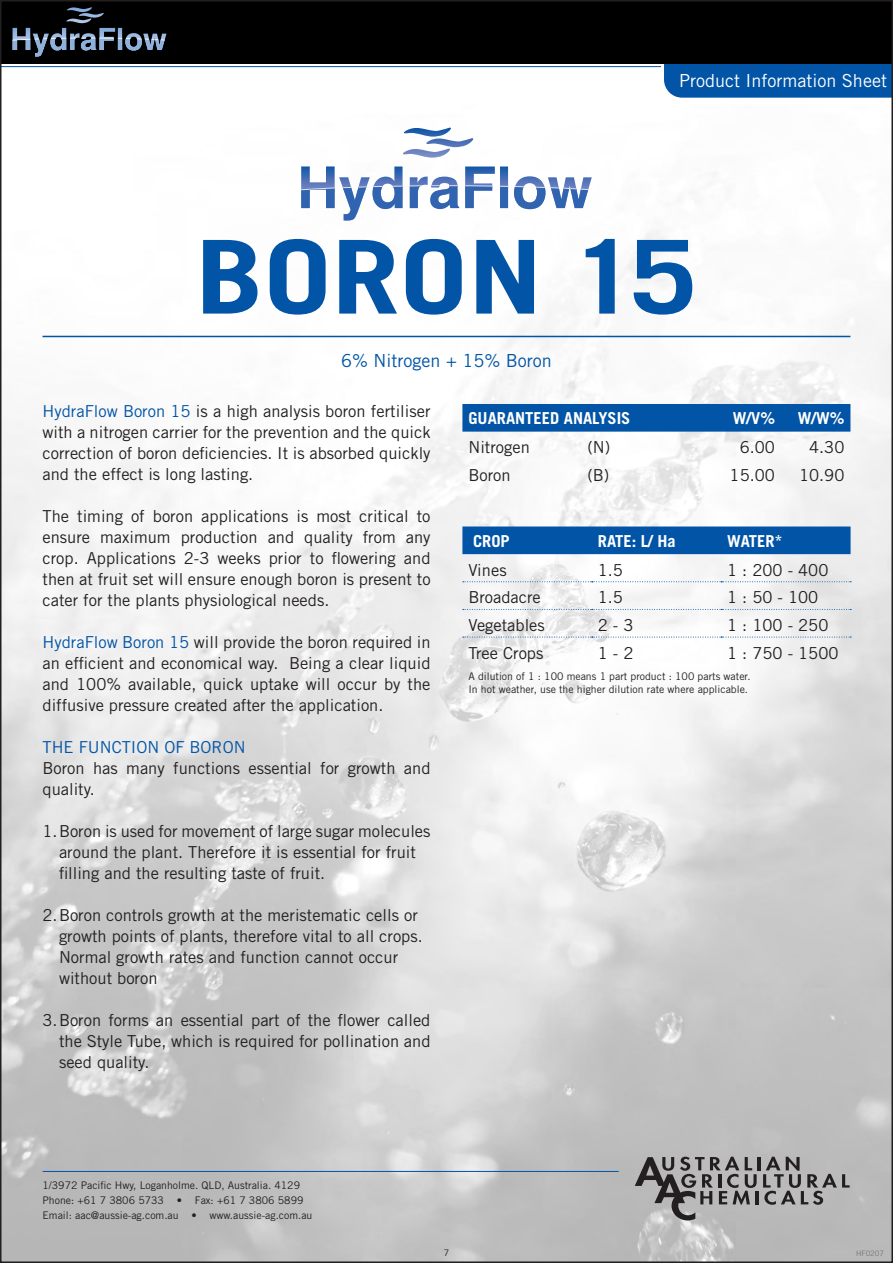
<style>
.page{position:relative;width:893px;height:1263px;background:#fff}
.page>*{position:absolute;margin:0;border:0;box-sizing:border-box;transform-origin:0 0}
.t1{font:700 102px "Trade Gothic";color:#0154a6;scale:1.2 1}
.t2{font:18px "Trade Gothic";color:#fff}
.t3{font:18px "Trade Gothic";color:#0154a6}
.t4{font:16.5px/21px "Trade Gothic";color:#231f20;text-align:justify}
.t5{font:700 16.5px "Trade Gothic";color:#fff}
.t6{font:16.5px "Trade Gothic";color:#0154a6}
.t7{font:10.5px/15px "Trade Gothic";color:#231f20}
.t8{font:7.5px "Trade Gothic";color:#757679}
.s1{color:#0154a6}
</style>
<div class="page">
<img style="left:3px;top:67px;width:887px;height:1193px">
<hr style="left:0;top:66px;width:661px;height:1px;background:#0154a6">
<div style="left:664px;top:64px;width:226px;height:34px;background:#0154a6"></div>
<div style="left:0;top:0;width:893px;height:64px;background:#000"></div>
<svg style="left:13px;top:7px;width:153px;height:50px"></svg>
<svg style="left:301px;top:166px;width:291px;height:55px"></svg>
<svg style="left:403px;top:128px;width:70px;height:30px"></svg>
<hr style="left:757px;top:1157px;width:4px;height:13px;background:#231f20">
<svg style="left:635px;top:1157px;width:122px;height:63px;background:#8e8d8d"></svg>
<hr style="left:755px;top:1191px;width:4px;height:13px;background:#231f20">
<svg style="left:763px;top:1157px;width:87px;height:48px;background:#989798"></svg>
<hr style="left:43px;top:1171px;width:576px;height:1px;background:#0154a6">
<hr style="left:43px;top:336px;width:807px;height:1px;background:#0154a6">
<div style="left:462px;top:404px;width:388px;height:28px;background:#0154a6"></div>
<div style="left:462px;top:526px;width:389px;height:28px;background:#0154a6"></div>
<svg style="left:463px;top:581px;width:388px;height:1px"></svg>
<svg style="left:463px;top:609px;width:388px;height:1px"></svg>
<svg style="left:463px;top:637px;width:388px;height:1px"></svg>
<p class="t2" style="left:679px;top:70px;width:209px">Product Information Sheet</p>
<h1 class="t1" style="left:196px;top:215px;width:113px">BORON</h1>
<h1 class="t1" style="left:570px;top:215px;width:107px">15</h1>
<p class="t3" style="left:341px;top:350px;width:212px">6% Nitrogen + 15% Boron</p>
<p class="t4" style="left:43px;top:400px;width:390px"><span class="s1">HydraFlow Boron 15</span> is a high analysis boron fertiliser with a nitrogen carrier for the prevention and the quick correction of boron deficiencies. It is absorbed quickly and the effect is long lasting.</p>
<p class="t4" style="left:43px;top:505px;width:390px">The timing of boron applications is most critical to ensure maximum production and quality from any crop. Applications 2-3 weeks prior to flowering and then at fruit set will ensure enough boron is present to cater for the plants physiological needs.</p>
<p class="t4" style="left:43px;top:631px;width:389px"><span class="s1">HydraFlow Boron 15</span> will provide the boron required in an efficient and economical way. Being a clear liquid and 100% available, quick uptake will occur by the diffusive pressure created after the application.</p>
<p class="t6" style="left:43px;top:737px;width:68px">The Function</p>
<p class="t6" style="left:164px;top:737px;width:83px">of BORON</p>
<p class="t4" style="left:43px;top:757px;width:389px">Boron has many functions essential for growth and quality.</p>
<p class="t4" style="left:59px;top:820px;width:373px;text-align:left;text-indent:-16px">1.Boron is used for movement of large sugar molecules around the plant. Therefore it is essential for fruit filling and the resulting taste of fruit.</p>
<p class="t4" style="left:59px;top:904px;width:365px;text-align:left;text-indent:-16px">2.Boron controls growth at the meristematic cells or growth points of plants, therefore vital to all crops.<br>Normal growth rates and function cannot occur without boron</p>
<p class="t4" style="left:59px;top:1009px;width:373px;text-indent:-16px">3.Boron forms an essential part of the flower called the Style Tube, which is required for pollination and seed quality.</p>
<p class="t5" style="left:468px;top:408px;width:56px">GUARANTEE</p>
<p class="t5" style="left:550px;top:408px;width:82px">D ANALYSIS</p>
<p class="t5" style="left:733px;top:408px;width:44px">W/V%</p>
<p class="t5" style="left:798px;top:408px;width:48px">W/W%</p>
<p class="t4" style="left:468px;top:437px;width:63px">Nitrogen</p>
<p class="t4" style="left:587px;top:437px;width:24px">(N)</p>
<p class="t4" style="left:740px;top:437px;width:37px">6.00</p>
<p class="t4" style="left:809px;top:437px;width:37px">4.30</p>
<p class="t4" style="left:468px;top:464px;width:44px">Boron</p>
<p class="t4" style="left:587px;top:464px;width:23px">(B)</p>
<p class="t4" style="left:730px;top:464px;width:47px">15.00</p>
<p class="t4" style="left:799px;top:464px;width:47px">10.90</p>
<p class="t5" style="left:473px;top:531px;width:36px">CROP</p>
<p class="t5" style="left:598px;top:531px;width:79px">RATE: L/ HA</p>
<p class="t5" style="left:727px;top:531px;width:57px">WATER*</p>
<p class="t4" style="left:468px;top:559px;width:40px">Vines</p>
<p class="t4" style="left:598px;top:559px;width:27px">1.5</p>
<p class="t4" style="left:727px;top:559px;width:103px">1 : 200 - 400</p>
<p class="t4" style="left:468px;top:587px;width:74px">Broadacre</p>
<p class="t4" style="left:598px;top:587px;width:27px">1.5</p>
<p class="t4" style="left:727px;top:587px;width:93px">1 : 50 - 100</p>
<p class="t4" style="left:468px;top:614px;width:78px">Vegetables</p>
<p class="t4" style="left:598px;top:614px;width:37px">2 - 3</p>
<p class="t4" style="left:727px;top:614px;width:103px">1 : 100 - 250</p>
<p class="t4" style="left:468px;top:642px;width:77px">Tree Crops</p>
<p class="t4" style="left:598px;top:642px;width:37px">1 - 2</p>
<p class="t4" style="left:727px;top:642px;width:113px">1 : 750 - 1500</p>
<p class="t7" style="left:468px;top:670px;width:284px;line-height:12.6px">A dilution of 1 : 100 means 1 part product : 100 parts water.<br>In hot weather, use the higher dilution rate where applicable.</p>
<p class="t7" style="left:43px;top:1178px;width:271px">1/3972 Pacific Hwy, Loganholme. QLD, Australia. 4129<br>Phone: +61 7 3806 5733 • Fax: +61 7 3806 5899<br>Email: aac@aussie-ag.com.au • www.aussie-ag.com.au</p>
<p class="t8" style="left:856px;top:1249px;width:29px">HF0207</p>
</div>
